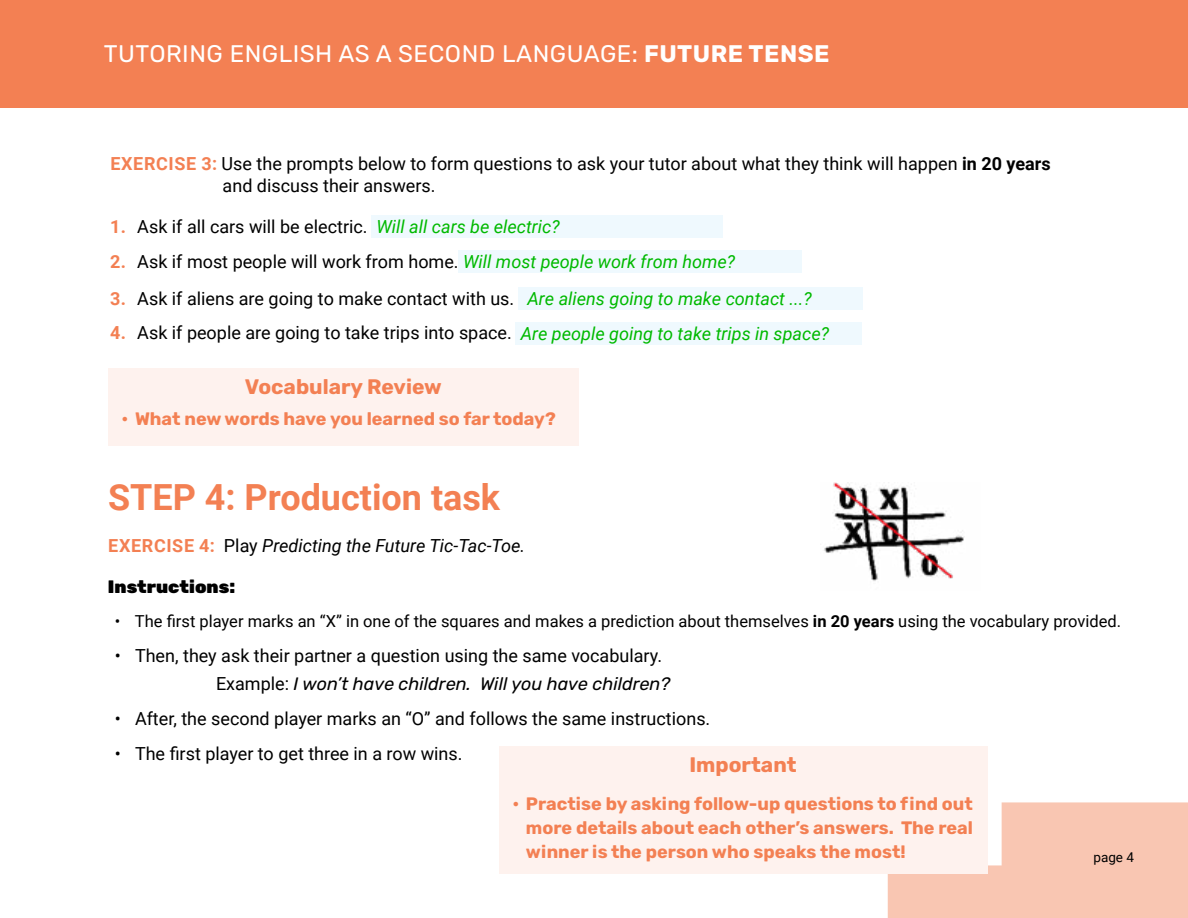
<style>
.page{position:relative;width:1188px;height:918px;background:#fff}
.page>*{position:absolute;margin:0;border:0;box-sizing:border-box;transform-origin:0 0}
.t1{font:700 36px "Roboto";color:#f38053}
.t2{font:24px "Rubik";letter-spacing:.02em;color:#fff}
.t3{font:700 21px "Rubik";color:#f38053}
.t4{font:18px/21.6px "Roboto";color:#000}
.t5{font:700 18px/24px "Rubik";color:#f38053;text-align:justify}
.t6{font:italic 18px "Rubik";color:#000}
.t7{font:italic 18px "Roboto";color:#000}
.t8{font:900 18px "Rubik";color:#000}
.t9{font:16.5px "Roboto";color:#000}
.t10{font:13.5px "Roboto";color:#000}
.s1{font-weight:700}
.s2{font-weight:700;color:#f38053}
.s3{font-style:italic;color:#00b900}
.s4{font-weight:700;font-style:normal;color:#f38053}
.s5{font-style:normal}
.s6{font-family:"Roboto";font-style:normal}
</style>
<div class="page">
<div style="left:888px;top:802px;width:300px;height:116px;background:#f9c6b2"></div>
<div style="left:0;top:0;width:1188px;height:108px;background:#f38053"></div>
<div style="left:372px;top:216px;width:351px;height:22px;background:#eff9fe"></div>
<div style="left:458px;top:250px;width:344px;height:23px;background:#eff9fe"></div>
<div style="left:518px;top:287px;width:344px;height:23px;background:#eff9fe"></div>
<div style="left:515px;top:322px;width:347px;height:22px;background:#eff9fe"></div>
<div style="left:108px;top:368px;width:471px;height:78px;background:#fef2ee"></div>
<div style="left:499px;top:746px;width:488px;height:128px;background:#fef2ee"></div>
<img style="left:824px;top:483px;width:141px;height:98px">
<h2 class="t2" style="left:104px;top:41px;width:727px">TUTORING ENGLISH AS A SECOND LANGUAGE: <span class="s1">FUTURE TENSE</span></h2>
<p class="t4" style="left:223px;top:152px;width:830px;text-indent:-112px"><span class="s2">EXERCISE 3:</span> Use the prompts below to form questions to ask your tutor about what they think will happen <span class="s1">in 20 years </span>and discuss their answers.</p>
<p class="t4" style="left:110px;top:215px;width:451px"><span class="s2">1.</span> Ask if all cars will be electric. <span class="s3">Will all cars be electric?</span></p>
<p class="t4" style="left:110px;top:250px;width:627px"><span class="s2">2.</span> Ask if most people will work from home. <span class="s3">Will most people work from home?</span></p>
<p class="t4" style="left:110px;top:287px;width:703px"><span class="s2">3.</span> Ask if aliens are going to make contact with us. <span class="s3">Are aliens going to make contact ...?</span></p>
<p class="t4" style="left:110px;top:321px;width:720px"><span class="s2">4.</span> Ask if people are going to take trips into space. <span class="s3">Are people going to take trips in space?</span></p>
<p class="t3" style="left:245px;top:375px;width:198px">Vocabulary Review</p>
<p class="t5" style="left:122px;top:408px;width:436px">• What new words have you learned so far today?</p>
<h1 class="t1" style="left:108px;top:472px;width:394px">STEP 4: Production task</h1>
<p class="t7" style="left:108px;top:533px;width:418px"><span class="s4">EXERCISE 4:</span> <span class="s5">Play</span> Predicting the Future Tic-Tac-Toe.</p>
<p class="t8" style="left:108px;top:577px;width:129px">Instructions:</p>
<p class="t9" style="left:115px;top:609px;width:1008px">• The first player marks an “X” in one of the squares and makes a prediction about themselves <span class="s1">in 20 years</span> using the vocabulary provided.</p>
<p class="t4" style="left:115px;top:644px;width:549px">• Then, they ask their partner a question using the same vocabulary.</p>
<p class="t6" style="left:216px;top:674px;width:456px"><span class="s6">Example:</span> I won’t have children. Will you have children?</p>
<p class="t4" style="left:115px;top:707px;width:597px">• After, the second player marks an “O” and follows the same instructions.</p>
<p class="t4" style="left:115px;top:743px;width:349px">• The first player to get three in a row wins.</p>
<p class="t3" style="left:689px;top:753px;width:109px">Important</p>
<p class="t5" style="left:526px;top:792px;width:449px;text-indent:-14px">• Practise by asking follow-up questions to find out more details about each other’s answers. The real winner is the person who speaks the most!</p>
<p class="t10" style="left:1093px;top:848px;width:42px">page 4</p>
</div>
